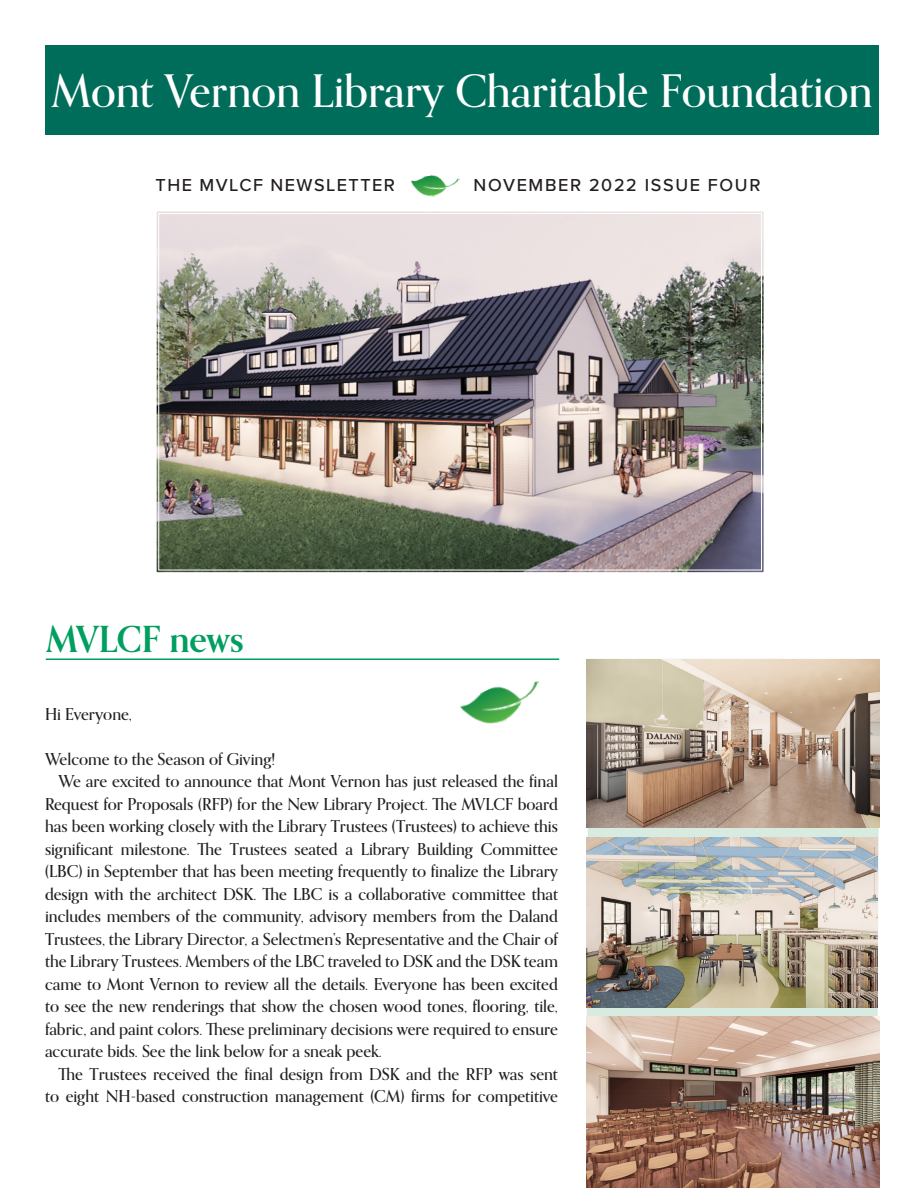
<style>
.page{position:relative;width:924px;height:1188px;background:#fff}
.page>*{position:absolute;margin:0;border:0;box-sizing:border-box;transform-origin:0 0}
.t1{font:500 45px "Orpheus Pro";color:#fff}
.HEAD_1{font:700 36px "Orpheus Pro";letter-spacing:-.005em;color:#009f60}
.t2{font:500 18px "Proxima Nova";letter-spacing:.085em;color:#231f20}
.t3{font:500 16.5px/22.5px "Orpheus Pro";color:#231f20;text-align:justify}
</style>
<div class="page">
<svg style="left:586px;top:828px;width:293px;height:189px;background:#d8e7dc"></svg>
<div style="left:45px;top:45px;width:834px;height:90px;background:#006d5b"></div>
<img style="left:156px;top:211px;width:608px;height:362px">
<img style="left:411px;top:175px;width:49px;height:22px">
<hr style="left:46px;top:659px;width:513px;height:1px;background:#009f60">
<img style="left:460px;top:681px;width:79px;height:43px">
<img style="left:586px;top:659px;width:294px;height:169px">
<img style="left:586px;top:838px;width:292px;height:170px">
<img style="left:586px;top:1017px;width:294px;height:171px">
<p class="t1" style="left:51px;top:63px;width:823px">Mont Vernon Library Charitable Foundation</p>
<p class="t2" style="left:156px;top:171px;width:241px">THE MVLCF NEWSLETTER</p>
<p class="t2" style="left:474px;top:172px;width:288px">NOVEMBER 2022 ISSUE FOUR</p>
<p class="HEAD_1" style="left:46px;top:616px;width:200px">MVLCF news</p>
<p class="t3" style="left:45px;top:702px;width:89px">Hi Everyone,</p>
<p class="t3" style="left:45px;top:747px;width:232px">Welcome to the Season of Giving!</p>
<p class="t3" style="left:45px;top:770px;width:515px;text-indent:14px">We are excited to announce that Mont Vernon has just released the final Request for Proposals (RFP) for the New Library Project. The MVLCF board has been working closely with the Library Trustees (Trustees) to achieve this significant milestone. The Trustees seated a Library Building Committee (LBC) in September that has been meeting frequently to finalize the Library design with the architect DSK. The LBC is a collaborative committee that includes members of the community, advisory members from the Daland Trustees, the Library Director, a Selectmen’s Representative and the Chair of the Library Trustees. Members of the LBC traveled to DSK and the DSK team came to Mont Vernon to review all the details. Everyone has been excited to see the new renderings that show the chosen wood tones, flooring, tile, fabric, and paint colors. These preliminary decisions were required to ensure accurate bids. See the link below for a sneak peek.</p>
<p class="t3" style="left:45px;top:1062px;width:515px;text-align:right">The Trustees received the final design from DSK and the RFP was sent to eight NH-based construction management (CM) firms for competitive</p>
</div>
